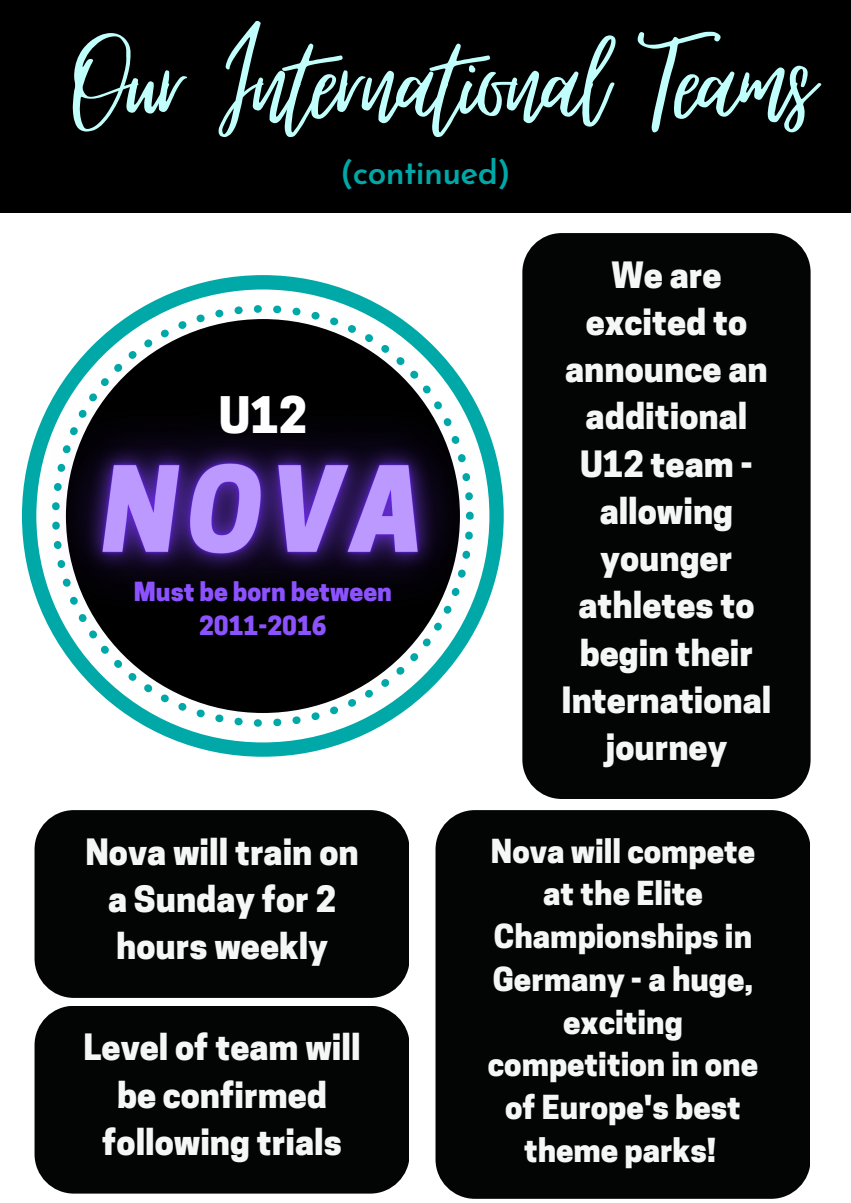
<style>
.page{position:relative;width:851px;height:1203px;background:#fff}
.page>*{position:absolute;margin:0;border:0;box-sizing:border-box;transform-origin:0 0}
.t1{font:157.8px "Virtual";letter-spacing:-.02em;color:#c1fffc}
.t2{font:800 47.25px "Cooper Hewitt";color:#fff}
.t3{font:800 34.05px/47.2px "Cooper Hewitt";color:#f5f6f6;text-align:center}
.t4{font:600 33.45px "Josefin Sans";letter-spacing:-.02em;color:#00a8a8}
.t5{font:800 31.05px/42.8px "Cooper Hewitt";color:#f5f6f6;text-align:center}
.t6{font:800 24.75px "Cooper Hewitt";color:#8c52ff}
</style>
<div class="page">
<div style="left:0;top:0;width:850px;height:213px;background:#000"></div>
<svg style="left:145px;top:275px;width:236px;height:482px"></svg>
<svg style="left:92px;top:305px;width:342px;height:421px"></svg>
<img style="left:21px;top:346px;width:483px;height:350px">
<div style="left:35px;top:810px;width:374px;height:187px;background:#030505;border-radius:39px"></div>
<div style="left:522px;top:233px;width:288px;height:566px;background:#030505;border-radius:39px"></div>
<div style="left:435px;top:810px;width:375px;height:388px;background:#030505;border-radius:39px"></div>
<div style="left:35px;top:1005px;width:374px;height:188px;background:#030505;border-radius:39px"></div>
<p class="t1" style="left:75px;top:-2px;width:739px">Our International Teams</p>
<p class="t4" style="left:340px;top:159px;width:172px">(continued)</p>
<p class="t2" style="left:219px;top:398px;width:90px">U12</p>
<p class="t6" style="left:134px;top:583px;width:259px">Must be born between</p>
<p class="t6" style="left:199px;top:616px;width:129px">2011-2016</p>
<p class="t3" style="left:85px;top:832px;width:275px">Nova will train on a Sunday for 2 hours weekly</p>
<p class="t3" style="left:84px;top:1028px;width:278px">Level of team will be confirmed following trials</p>
<p class="t3" style="left:561px;top:255px;width:211px">We are excited to announce an additional<br>U12 team - allowing younger athletes to begin their<br>International journey</p>
<p class="t5" style="left:488px;top:833px;width:272px">Nova will compete at the Elite<br>Championships in<br>Germany - a huge, exciting competition in one of Europe's best theme parks!</p>
</div>
